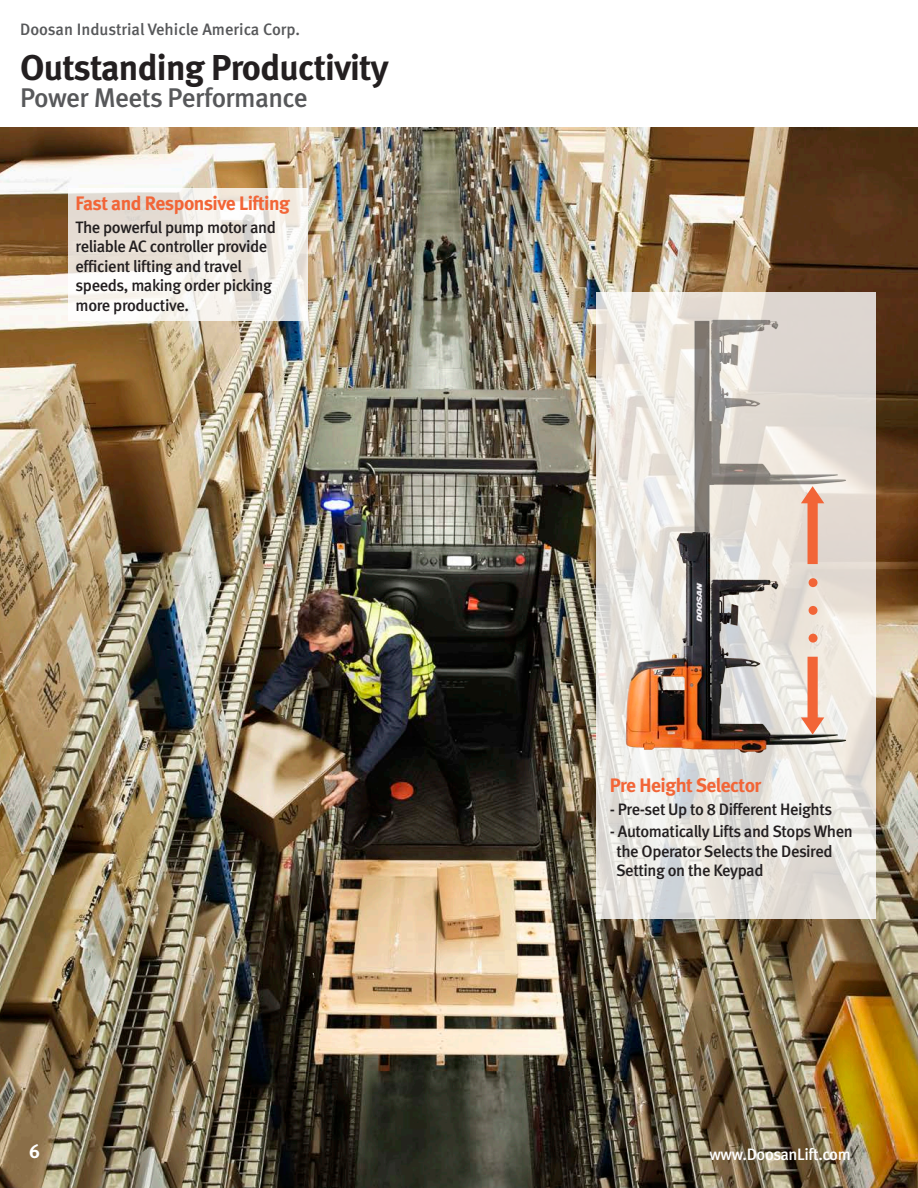
<style>
.page{position:relative;width:918px;height:1188px;background:#fff}
.page>*{position:absolute;margin:0;border:0;box-sizing:border-box;transform-origin:0 0}
.t1{font:36px "Meta Bold LF";letter-spacing:-.02em;color:#231f20}
.t2{font:27px "Meta Medium LF";letter-spacing:-.02em;color:#57585a}
.t3{font:19.5px "Meta Bold LF";letter-spacing:-.025em;color:#f26537}
.t4{font:19.5px "Meta Bold LF";color:#fff}
.t5{font:16.5px/19.5px "Meta Medium LF";letter-spacing:-.025em;color:#231f20}
.t6{font:16.5px "Meta Medium LF";color:#57585a}
.t7{font:16.5px "Meta Medium LF";letter-spacing:-.025em;color:#fff}
</style>
<div class="page">
<img style="left:0;top:127px;width:918px;height:1061px">
<svg style="left:69px;top:188px;width:239px;height:133px"></svg>
<svg style="left:596px;top:292px;width:279px;height:627px"></svg>
<img style="left:616px;top:303px;width:240px;height:457px">
<svg style="left:801px;top:486px;width:23px;height:78px;background:#eaa58c"></svg>
<svg style="left:801px;top:657px;width:23px;height:78px;background:#f0ad94"></svg>
<div style="left:809px;top:578px;width:9px;height:9px;background:#f26537;border-radius:50%"></div>
<div style="left:809px;top:606px;width:9px;height:9px;background:#f26537;border-radius:50%"></div>
<div style="left:809px;top:634px;width:9px;height:9px;background:#f26537;border-radius:50%"></div>
<p class="t6" style="left:20px;top:20px;width:281px">Doosan Industrial Vehicle America Corp.</p>
<p class="t1" style="left:20px;top:45px;width:370px">Outstanding Productivity</p>
<p class="t2" style="left:20px;top:82px;width:289px">Power Meets Performance</p>
<p class="t3" style="left:76px;top:191px;width:216px">Fast and Responsive Lifting</p>
<p class="t5" style="left:76px;top:218px;width:202px">The powerful pump motor and reliable AC controller provide efficient lifting and travel speeds, making order picking more productive.</p>
<p class="t3" style="left:610px;top:773px;width:153px">Pre Height Selector</p>
<p class="t5" style="left:610px;top:800px;width:224px">- Pre-set Up to 8 Different Heights</p>
<p class="t5" style="left:616px;top:822px;width:238px;text-indent:-6px">- Automatically Lifts and Stops When the Operator Selects the Desired<br>Setting on the Keypad</p>
<p class="t4" style="left:29px;top:1139px;width:12px">6</p>
<p class="t7" style="left:710px;top:1144px;width:143px">www.DoosanLift.com</p>
</div>
